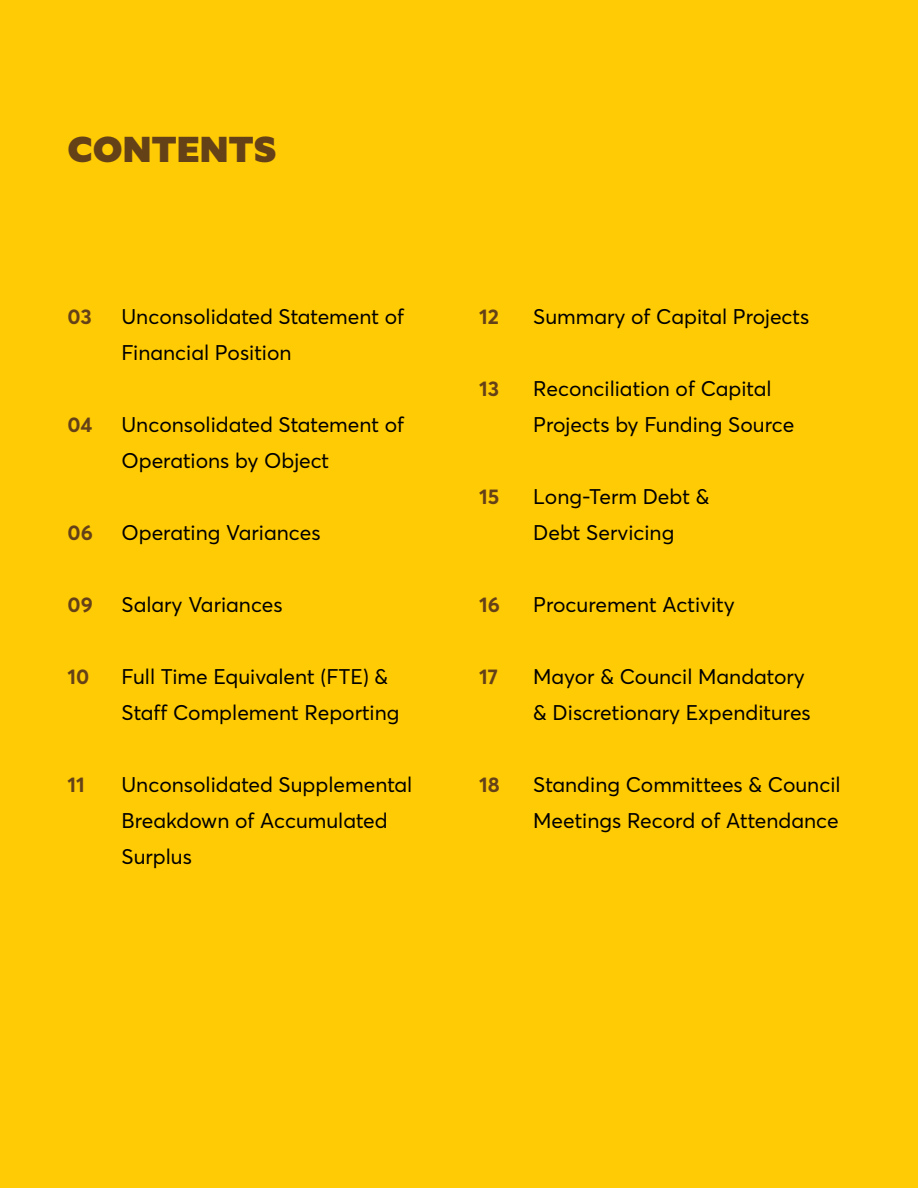
<style>
.page{position:relative;width:918px;height:1188px;background:#ffcb05}
.page>*{position:absolute;margin:0;border:0;box-sizing:border-box;transform-origin:0 0}
.t1{font:900 36px "Specter";letter-spacing:.005em;color:#654118}
.t2{font:21px/36px "Averta Std";color:#000}
.t3{font:700 21px "Averta Std";color:#654118}
</style>
<div class="page">
<h1 class="t1" style="left:68px;top:125px;width:210px">CONTENTS</h1>
<p class="t3" style="left:68px;top:302px;width:26px">03</p>
<p class="t2" style="left:121px;top:298px;width:284px">Unconsolidated Statement of<br>Financial Position</p>
<p class="t3" style="left:68px;top:410px;width:26px">04</p>
<p class="t2" style="left:121px;top:406px;width:284px">Unconsolidated Statement of<br>Operations by Object</p>
<p class="t3" style="left:68px;top:518px;width:27px">06</p>
<p class="t2" style="left:121px;top:514px;width:201px">Operating Variances</p>
<p class="t3" style="left:68px;top:590px;width:27px">09</p>
<p class="t2" style="left:121px;top:586px;width:163px">Salary Variances</p>
<p class="t3" style="left:68px;top:662px;width:23px">10</p>
<p class="t2" style="left:121px;top:658px;width:280px">Full Time Equivalent (FTE) &amp;<br>Staff Complement Reporting</p>
<p class="t3" style="left:68px;top:770px;width:19px">11</p>
<p class="t2" style="left:121px;top:766px;width:292px">Unconsolidated Supplemental<br>Breakdown of Accumulated<br>Surplus</p>
<p class="t3" style="left:479px;top:302px;width:21px">12</p>
<p class="t2" style="left:533px;top:298px;width:278px">Summary of Capital Projects</p>
<p class="t3" style="left:479px;top:374px;width:21px">13</p>
<p class="t2" style="left:533px;top:370px;width:263px">Reconciliation of Capital<br>Projects by Funding Source</p>
<p class="t3" style="left:479px;top:482px;width:22px">15</p>
<p class="t2" style="left:533px;top:478px;width:178px">Long-Term Debt &amp;<br>Debt Servicing</p>
<p class="t3" style="left:479px;top:590px;width:22px">16</p>
<p class="t2" style="left:533px;top:586px;width:203px">Procurement Activity</p>
<p class="t3" style="left:479px;top:662px;width:20px">17</p>
<p class="t2" style="left:533px;top:658px;width:279px">Mayor &amp; Council Mandatory &amp; Discretionary Expenditures</p>
<p class="t3" style="left:479px;top:770px;width:22px">18</p>
<p class="t2" style="left:533px;top:766px;width:309px">Standing Committees &amp; Council<br>Meetings Record of Attendance</p>
</div>
